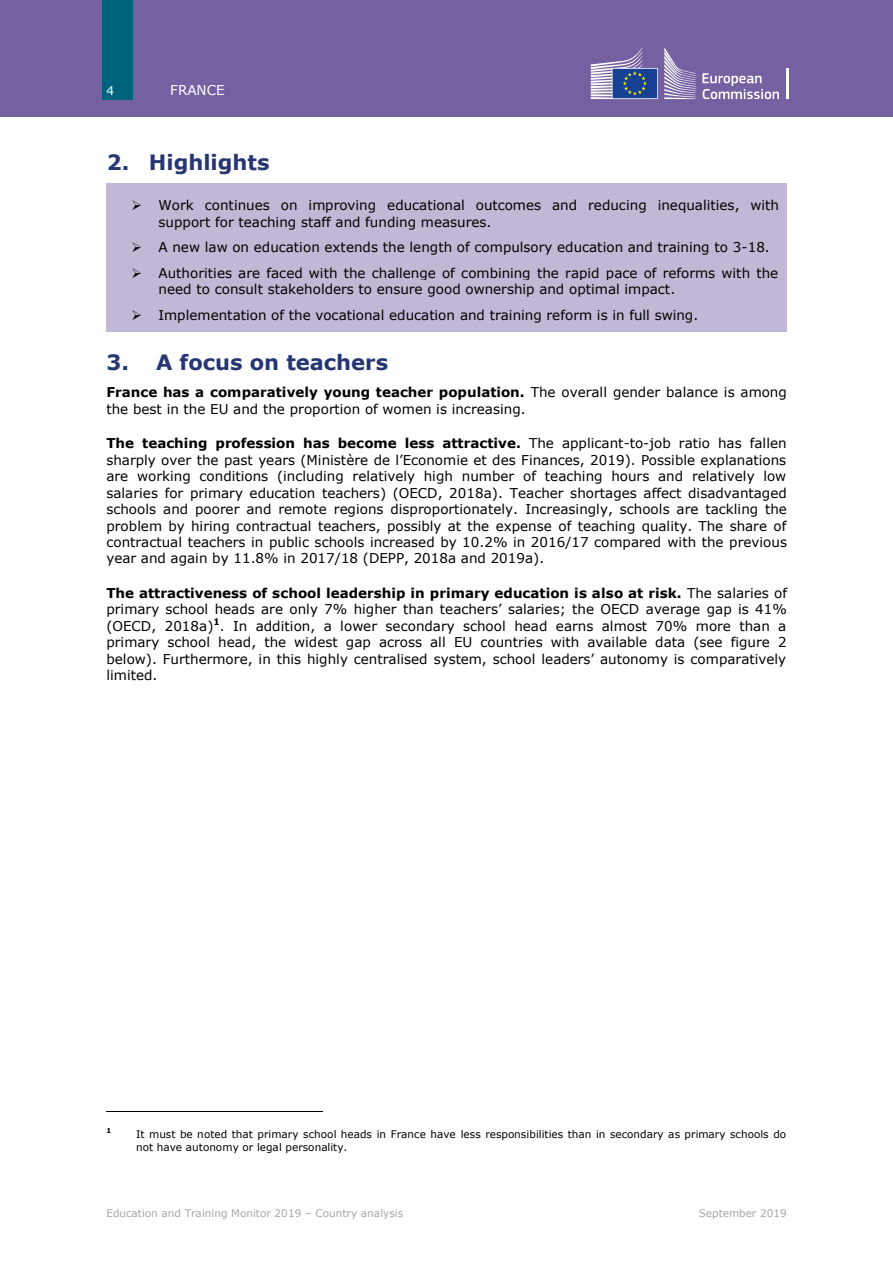
<style>
.page{position:relative;width:893px;height:1264px;background:#fff}
.page>*{position:absolute;margin:0;border:0;box-sizing:border-box;transform-origin:0 0}
.t1{font:700 21px "Verdana";color:#263673}
.t2{font:13.5px/16.4px "Verdana";color:#000}
.t3{font:13.5px "Verdana";letter-spacing:-.005em;color:#fff}
.t4{font:12px "Verdana";color:#fff}
.t5{font:10.5px/12.8px "Verdana";color:#000}
.t6{font:10.5px "Verdana";color:#a6a6a6}
.t7{font:700 6.9px "Verdana";color:#000}
.s1{font-weight:700}
</style>
<div class="page">
<div style="left:0;top:0;width:893px;height:116px;background:#7561a2"></div>
<div style="left:103px;top:0;width:30px;height:99px;background:#00637e"></div>
<svg style="left:703px;top:73px;width:76px;height:26px"></svg>
<hr style="left:786px;top:68px;width:2px;height:31px;background:#fff">
<svg style="left:664px;top:47px;width:32px;height:52px"></svg>
<svg style="left:591px;top:47px;width:67px;height:52px"></svg>
<div style="left:106px;top:183px;width:681px;height:9px;background:#c1b8d5"></div>
<div style="left:106px;top:192px;width:681px;height:139px;background:#c1b8d5"></div>
<hr style="left:106px;top:1110px;width:216px;height:1px;background:#000">
<p class="t4" style="left:106px;top:82px;width:9px">4</p>
<p class="t3" style="left:170px;top:81px;width:56px">FRANCE</p>
<h1 class="t1" style="left:107px;top:149px;width:164px">2. Highlights</h1>
<p class="t2" style="left:159px;top:197px;width:622px;text-indent:-27px">➢ Work continues on improving educational outcomes and reducing inequalities, with support for teaching staff and funding measures.</p>
<p class="t2" style="left:132px;top:238px;width:640px">➢ A new law on education extends the length of compulsory education and training to 3-18.</p>
<p class="t2" style="left:159px;top:264px;width:621px;text-indent:-27px">➢ Authorities are faced with the challenge of combining the rapid pace of reforms with the need to consult stakeholders to ensure good ownership and optimal impact.</p>
<p class="t2" style="left:132px;top:306px;width:568px">➢ Implementation of the vocational education and training reform is in full swing.</p>
<h1 class="t1" style="left:106px;top:349px;width:283px">3. A focus on teachers</h1>
<p class="t2" style="left:106px;top:384px;width:682px"><span class="s1">France has a comparatively young teacher population.</span> The overall gender balance is among the best in the EU and the proportion of women is increasing.</p>
<p class="t2" style="left:106px;top:435px;width:682px;text-align:justify"><span class="s1">The teaching profession has become less attractive.</span> The applicant-to-job ratio has fallen sharply over the past years (Ministère de l’Economie et des Finances, 2019). Possible explanations are working conditions (including relatively high number of teaching hours and relatively low salaries for primary education teachers) (OECD, 2018a). Teacher shortages affect disadvantaged schools and poorer and remote regions disproportionately. Increasingly, schools are tackling the problem by hiring contractual teachers, possibly at the expense of teaching quality. The share of contractual teachers in public schools increased by 10.2% in 2016/17 compared with the previous year and again by 11.8% in 2017/18 (DEPP, 2018a and 2019a).</p>
<p class="t2" style="left:106px;top:584px;width:682px;text-align:justify"><span class="s1">The attractiveness of school leadership in primary education is also at risk.</span> The salaries of primary school heads are only 7% higher than teachers’ salaries; the OECD average gap is 41% (OECD, 2018a)<sup>1</sup>. In addition, a lower secondary school head earns almost 70% more than a primary school head, the widest gap across all EU countries with available data (see figure 2 below). Furthermore, in this highly centralised system, school leaders’ autonomy is comparatively limited.</p>
<p class="t7" style="left:106px;top:1126px;width:6px">1</p>
<p class="t5" style="left:136px;top:1126px;width:652px">It must be noted that primary school heads in France have less responsibilities than in secondary as primary schools do not have autonomy or legal personality.</p>
<p class="t6" style="left:106px;top:1205px;width:298px">Education and Training Monitor 2019 – Country analysis</p>
<p class="t6" style="left:699px;top:1205px;width:89px">September 2019</p>
</div>
